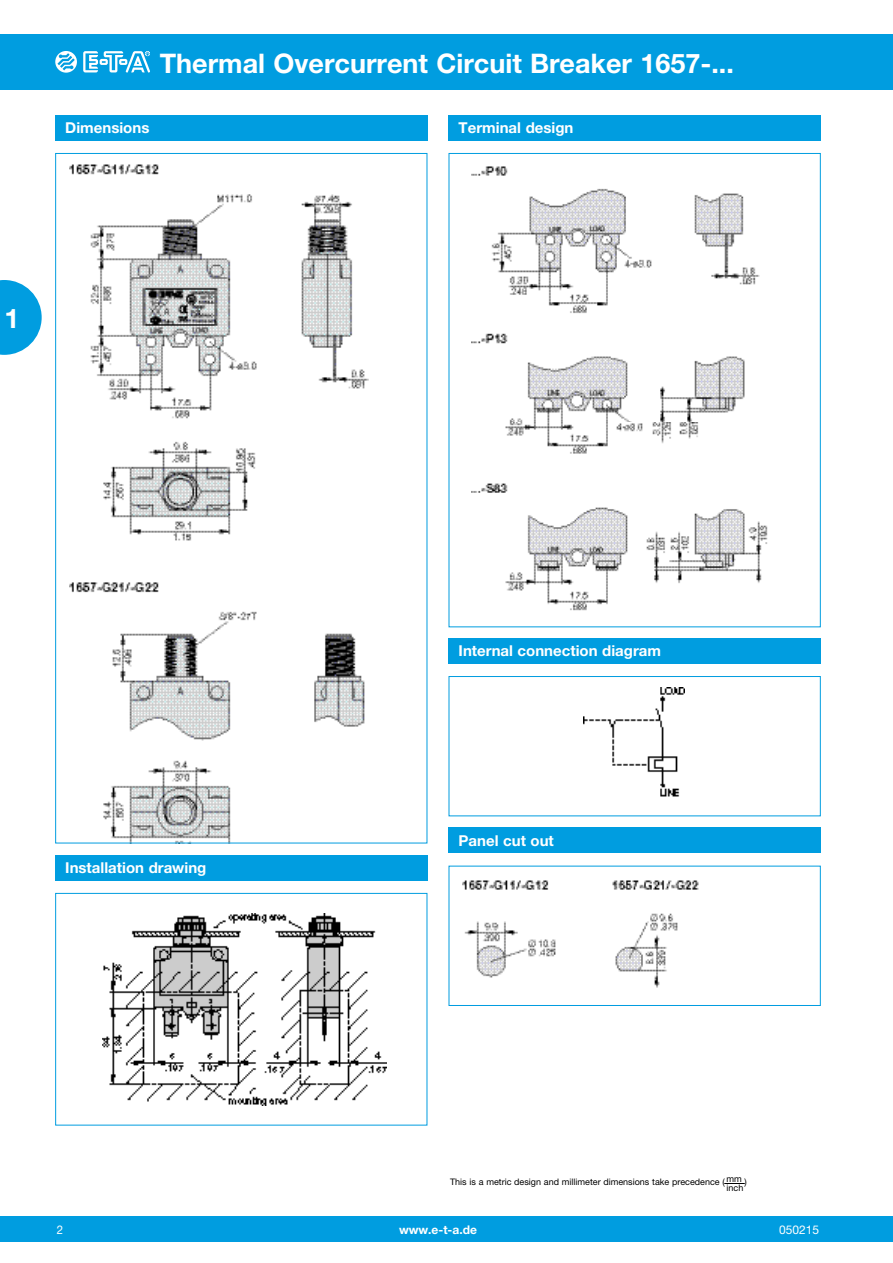
<style>
.page{position:relative;width:893px;height:1263px;background:#fff}
.page>*{position:absolute;margin:0;border:0;box-sizing:border-box;transform-origin:0 0}
.t1{font:700 27px "Helvetica Neue LT";color:#fff}
.t2{font:700 15px "Helvetica Neue LT";color:#fff}
.t3{font:700 12px "Helvetica Neue LT";color:#fff}
.t4{font:12px "Helvetica Neue LT";color:#fff}
.t5{font:12px "Helvetica Neue LT";color:#fff;scale:.95 1}
.t6{font:9px "Helvetica Neue LT";color:#000}
</style>
<div class="page">
<div style="left:0;top:34px;width:893px;height:55px;background:#009de0"></div>
<div style="left:0;top:1216px;width:893px;height:26px;background:#009de0"></div>
<svg style="left:55px;top:51px;width:22px;height:22px"></svg>
<svg style="left:83px;top:51px;width:67px;height:21px"></svg>
<svg style="left:0;top:280px;width:42px;height:75px"></svg>
<div style="left:55px;top:115px;width:372px;height:25px;background:#009de0"></div>
<div style="left:55px;top:855px;width:372px;height:25px;background:#009de0"></div>
<div style="left:449px;top:638px;width:372px;height:25px;background:#009de0"></div>
<div style="left:449px;top:827px;width:372px;height:26px;background:#009de0"></div>
<div style="left:449px;top:115px;width:372px;height:25px;background:#009de0"></div>
<img style="left:70px;top:164px;width:299px;height:677px">
<img style="left:103px;top:913px;width:283px;height:192px">
<div style="left:55px;top:893px;width:372px;height:232px;border:1px solid #009de0"></div>
<img style="left:584px;top:687px;width:100px;height:110px">
<div style="left:449px;top:676px;width:372px;height:140px;border:1px solid #009de0"></div>
<img style="left:463px;top:880px;width:236px;height:107px">
<div style="left:449px;top:866px;width:372px;height:140px;border:1px solid #009de0"></div>
<img style="left:471px;top:166px;width:297px;height:445px">
<svg style="left:724px;top:1183px;width:21px;height:1px"></svg>
<h1 class="t1" style="left:160px;top:46px;width:576px">Thermal Overcurrent Circuit Breaker 1657-...</h1>
<p class="t2" style="left:65px;top:119px;width:86px">Dimensions</p>
<p class="t2" style="left:459px;top:119px;width:116px">Terminal design</p>
<h1 class="t1" style="left:4px;top:302px;width:17px">1</h1>
<p class="t2" style="left:459px;top:642px;width:204px">Internal connection diagram</p>
<p class="t2" style="left:65px;top:859px;width:143px">Installation drawing</p>
<p class="t2" style="left:459px;top:831px;width:97px">Panel cut out</p>
<p class="t6" style="left:450px;top:1177px;width:298px">This is a metric design and millimeter dimensions take precedence ( mm )</p>
<p class="t6" style="left:726px;top:1183px;width:18px">inch</p>
<p class="t5" style="left:57px;top:1222px;width:8px">2</p>
<p class="t3" style="left:399px;top:1222px;width:79px">www.e-t-a.de</p>
<p class="t4" style="left:779px;top:1222px;width:42px">050215</p>
</div>
